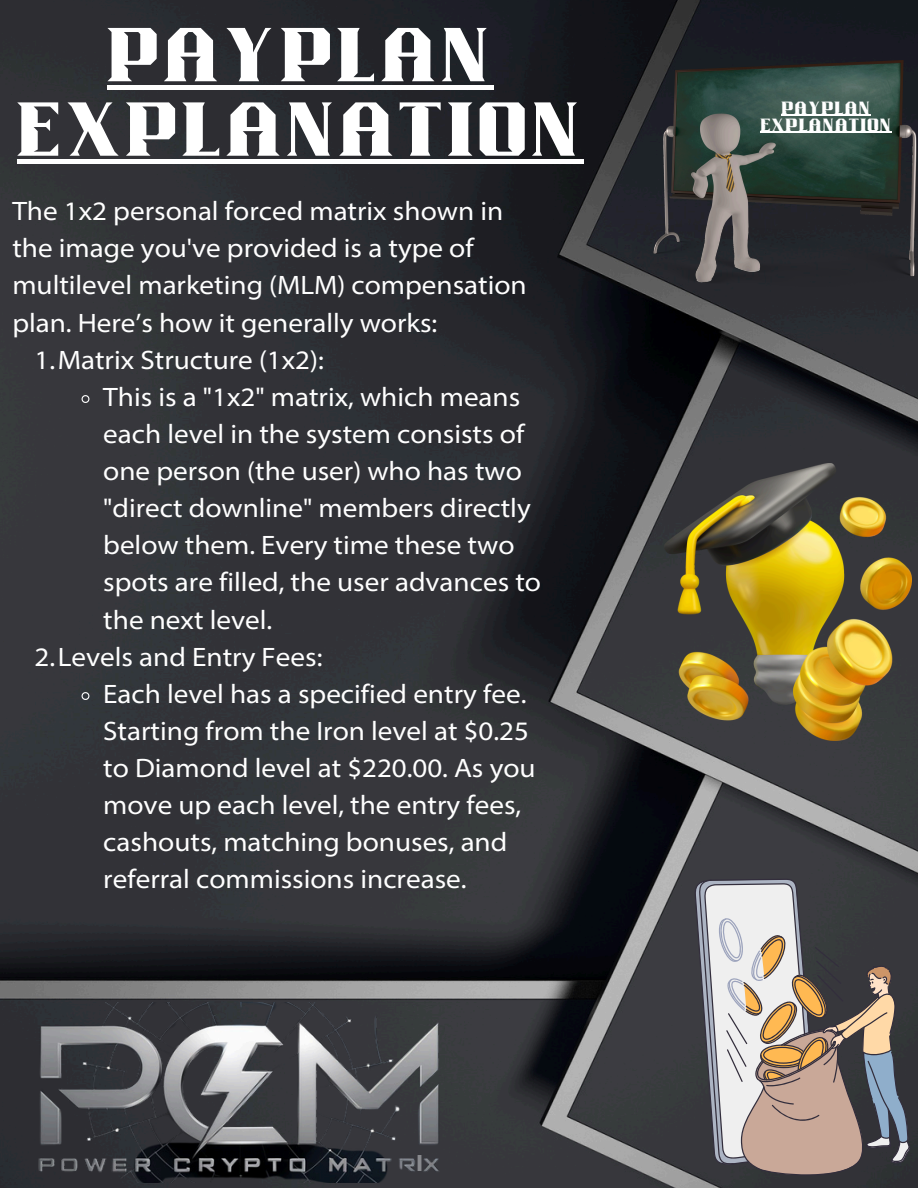
<style>
.page{position:relative;width:918px;height:1188px;background:#fff}
.page>*{position:absolute;margin:0;border:0;box-sizing:border-box;transform-origin:0 0}
.t1{font:53.4px/74.4px "Bisdak";color:#fff;text-align:center}
.t2{font:semi-expanded 26.7px/37.2px "Myriad Pro";color:#fff}
.t3{font:700 semi-expanded 23.7px "Myriad Pro";color:#898a8e}
.t4{font:12.45px/17.2px "Bisdak";color:#fff;text-align:center}
</style>
<div class="page">
<img style="left:0;top:0;width:918px;height:1188px">
<img style="left:633px;top:60px;width:285px;height:243px">
<svg style="left:695px;top:879px;width:216px;height:297px"></svg>
<img style="left:665px;top:464px;width:246px;height:276px">
<svg style="left:81px;top:394px;width:9px;height:10px"></svg>
<svg style="left:81px;top:691px;width:9px;height:10px"></svg>
<div style="left:107px;top:85px;width:387px;height:5px;background:#fff"></div>
<div style="left:17px;top:159px;width:567px;height:5px;background:#fff"></div>
<hr style="left:781px;top:115px;width:90px;height:1px;background:#fff">
<hr style="left:760px;top:132px;width:132px;height:1px;background:#fff">
<img style="left:12px;top:1002px;width:481px;height:180px">
<p class="t1" style="left:17px;top:26px;width:568px">PAYPLAN<br>EXPLANATION</p>
<p class="t2" style="left:12px;top:195px;width:516px">The 1x2 personal forced matrix shown in the image you've provided is a type of multilevel marketing (MLM) compensation plan. Here’s how it generally works:</p>
<p class="t2" style="left:35px;top:343px;width:291px">1.Matrix Structure (1x2):</p>
<p class="t2" style="left:103px;top:381px;width:439px">This is a "1x2" matrix, which means each level in the system consists of one person (the user) who has two "direct downline" members directly below them. Every time these two spots are filled, the user advances to the next level.</p>
<p class="t2" style="left:35px;top:640px;width:289px">2.Levels and Entry Fees:</p>
<p class="t2" style="left:103px;top:678px;width:434px">Each level has a specified entry fee.<br>Starting from the Iron level at $0.25 to Diamond level at $220.00. As you move up each level, the entry fees, cashouts, matching bonuses, and referral commissions increase.</p>
<p class="t3" style="left:416px;top:1154px;width:9px">I</p>
<p class="t4" style="left:760px;top:101px;width:133px">PAYPLAN<br>EXPLANATION</p>
</div>
